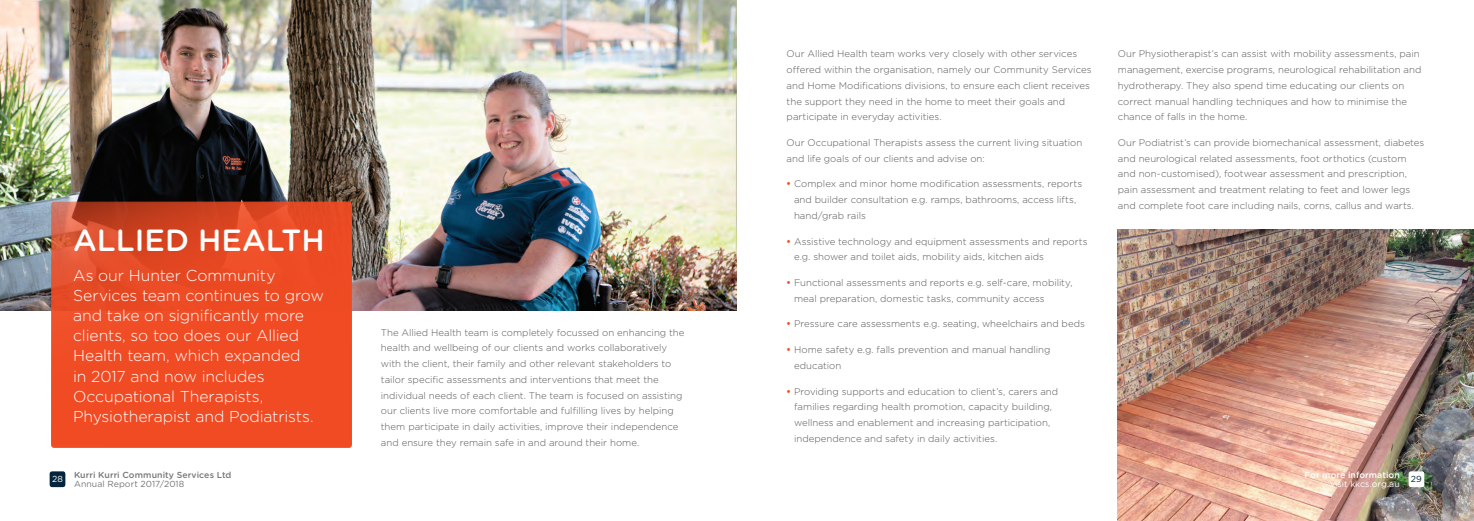
<style>
.page{position:relative;width:1474px;height:521px;background:#fff}
.page>*{position:absolute;margin:0;border:0;box-sizing:border-box;transform-origin:0 0}
.t1{font:500 30.62px "Gotham Rounded";color:#fff}
.t2{font:300 15.75px/20.1px "Gotham Rounded";letter-spacing:-.005em;color:#fff}
.t3{font:300 9.62px/15.8px "Gotham";color:#57585a}
.t4{font:500 8.75px "Gotham Rounded";letter-spacing:.005em;color:#77777a}
.t5{font:8.75px "Gotham Rounded";letter-spacing:.005em;color:#77777a}
.t6{font:8.75px "Gotham Rounded";color:#fff}
.t7{font:500 8.75px "Gotham Rounded";letter-spacing:.005em;color:#fff}
.t8{font:8.75px "Gotham Rounded";color:#03243c}
.s1{color:#f04b23}
</style>
<div class="page">
<div style="left:50px;top:471px;width:15px;height:16px;background:#03243c;border-radius:2px"></div>
<img style="left:0;top:0;width:737px;height:310px">
<svg style="left:51px;top:201px;width:301px;height:245px;background:#e94b24"></svg>
<img style="left:1117px;top:229px;width:356px;height:292px">
<div style="left:1408px;top:471px;width:16px;height:16px;background:#fff;border-radius:2px"></div>
<p class="t1" style="left:73px;top:218px;width:253px">ALLIED HEALTH</p>
<p class="t2" style="left:73px;top:264px;width:252px">As our Hunter Community<br>Services team continues to grow and take on significantly more clients, so too does our Allied<br>Health team, which expanded<br>in 2017 and now includes<br>Occupational Therapists,<br>Physiotherapist and Podiatrists.</p>
<p class="t6" style="left:52px;top:473px;width:12px">28</p>
<p class="t4" style="left:74px;top:469px;width:159px">Kurri Kurri Community Services Ltd</p>
<p class="t5" style="left:74px;top:478px;width:112px">Annual Report 2017/2018</p>
<p class="t3" style="left:381px;top:324px;width:305px">The Allied Health team is completely focussed on enhancing the health and wellbeing of our clients and works collaboratively with the client, their family and other relevant stakeholders to tailor specific assessments and interventions that meet the individual needs of each client. The team is focused on assisting our clients live more comfortable and fulfilling lives by helping them participate in daily activities, improve their independence and ensure they remain safe in and around their home.</p>
<p class="t3" style="left:786px;top:46px;width:306px">Our Allied Health team works very closely with other services offered within the organisation, namely our Community Services and Home Modifications divisions, to ensure each client receives the support they need in the home to meet their goals and participate in everyday activities.</p>
<p class="t3" style="left:786px;top:134px;width:297px">Our Occupational Therapists assess the current living situation and life goals of our clients and advise on:</p>
<p class="t3" style="left:794px;top:176px;width:289px;text-indent:-7px"><span class="s1">•</span> Complex and minor home modification assessments, reports and builder consultation e.g. ramps, bathrooms, access lifts, hand/grab rails</p>
<p class="t3" style="left:794px;top:233px;width:295px;text-indent:-7px"><span class="s1">•</span> Assistive technology and equipment assessments and reports e.g. shower and toilet aids, mobility aids, kitchen aids</p>
<p class="t3" style="left:794px;top:274px;width:280px;text-indent:-7px"><span class="s1">•</span> Functional assessments and reports e.g. self-care, mobility, meal preparation, domestic tasks, community access</p>
<p class="t3" style="left:786px;top:316px;width:300px"><span class="s1">•</span> Pressure care assessments e.g. seating, wheelchairs and beds</p>
<p class="t3" style="left:794px;top:342px;width:258px;text-indent:-7px"><span class="s1">•</span> Home safety e.g. falls prevention and manual handling education</p>
<p class="t3" style="left:794px;top:383px;width:266px;text-indent:-7px"><span class="s1">•</span> Providing supports and education to client’s, carers and families regarding health promotion, capacity building, wellness and enablement and increasing participation, independence and safety in daily activities.</p>
<p class="t3" style="left:1117px;top:46px;width:305px">Our Physiotherapist’s can assist with mobility assessments, pain management, exercise programs, neurological rehabilitation and hydrotherapy. They also spend time educating our clients on correct manual handling techniques and how to minimise the chance of falls in the home.</p>
<p class="t3" style="left:1117px;top:134px;width:308px">Our Podiatrist’s can provide biomechanical assessment, diabetes and neurological related assessments, foot orthotics (custom and non-customised), footwear assessment and prescription, pain assessment and treatment relating to feet and lower legs and complete foot care including nails, corns, callus and warts.</p>
<p class="t7" style="left:1304px;top:469px;width:97px">For more information</p>
<p class="t6" style="left:1330px;top:478px;width:71px">visit kkcs.org.au</p>
<p class="t8" style="left:1410px;top:473px;width:12px">29</p>
</div>
